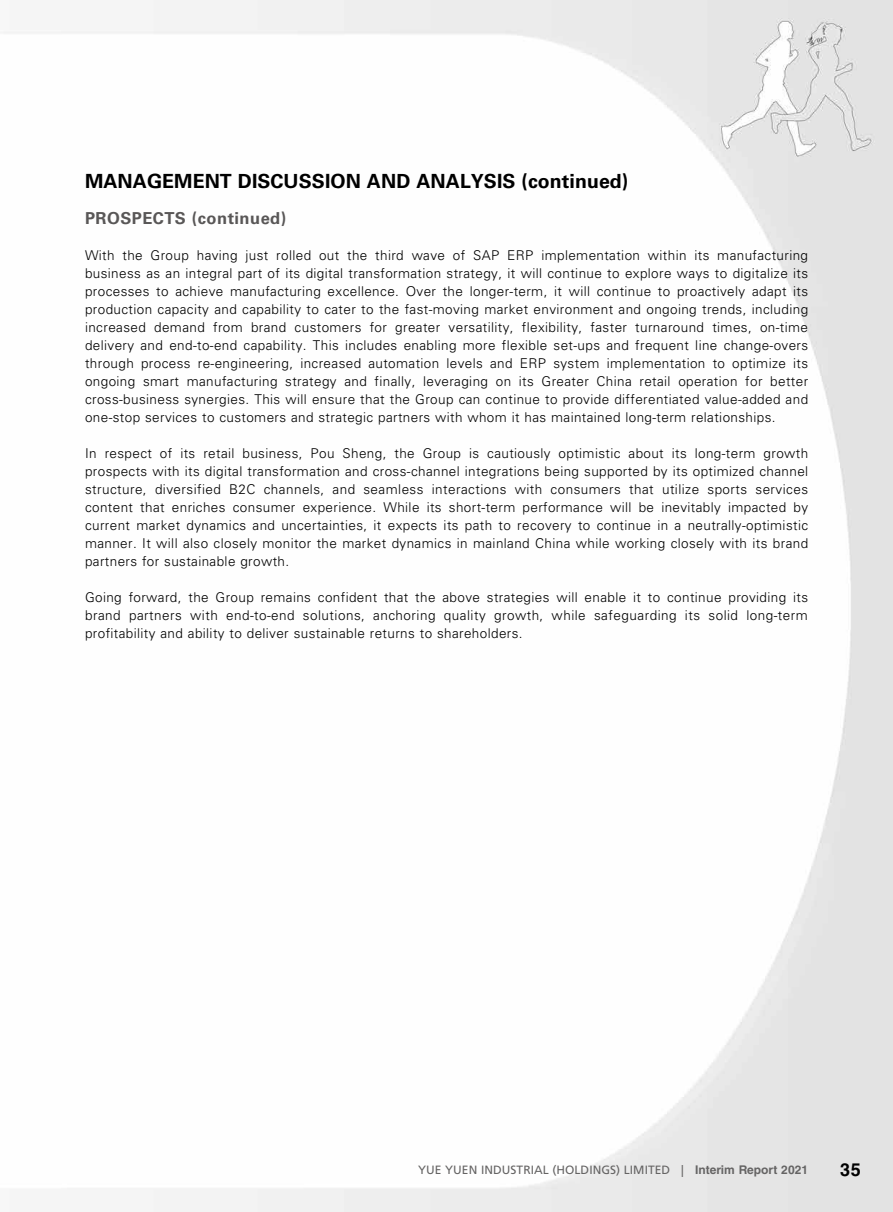
<style>
.page{position:relative;width:893px;height:1212px;background:#fff}
.page>*{position:absolute;margin:0;border:0;box-sizing:border-box;transform-origin:0 0}
.t1{font:700 19.5px "Univers LT Std";letter-spacing:.005em;color:#000}
.t2{font:700 18px "Helvetica LT Std";color:#000}
.t3{font:700 16.5px "Univers LT Std";letter-spacing:.03em;color:#595757}
.t4{font:300 13.5px/18px "Univers LT Std";letter-spacing:.03em;color:#000;text-align:justify}
.t5{font:12px "Frutiger LT Std";letter-spacing:.005em;color:#656464}
.s1{font-family:"Helvetica LT Std";font-weight:700}
</style>
<div class="page">
<img style="left:3px;top:0;width:890px;height:1212px">
<h1 class="t1" style="left:85px;top:169px;width:545px">MANAGEMENT DISCUSSION AND ANALYSIS (continued)</h1>
<p class="t3" style="left:85px;top:208px;width:203px">PROSPECTS (continued)</p>
<p class="t4" style="left:85px;top:246px;width:725px">With the Group having just rolled out the third wave of SAP ERP implementation within its manufacturing business as an integral part of its digital transformation strategy, it will continue to explore ways to digitalize its processes to achieve manufacturing excellence. Over the longer-term, it will continue to proactively adapt its production capacity and capability to cater to the fast-moving market environment and ongoing trends, including increased demand from brand customers for greater versatility, flexibility, faster turnaround times, on-time delivery and end-to-end capability. This includes enabling more flexible set-ups and frequent line change-overs through process re-engineering, increased automation levels and ERP system implementation to optimize its ongoing smart manufacturing strategy and finally, leveraging on its Greater China retail operation for better cross-business synergies. This will ensure that the Group can continue to provide differentiated value-added and one-stop services to customers and strategic partners with whom it has maintained long-term relationships.</p>
<p class="t4" style="left:85px;top:444px;width:725px">In respect of its retail business, Pou Sheng, the Group is cautiously optimistic about its long-term growth prospects with its digital transformation and cross-channel integrations being supported by its optimized channel structure, diversified B2C channels, and seamless interactions with consumers that utilize sports services content that enriches consumer experience. While its short-term performance will be inevitably impacted by current market dynamics and uncertainties, it expects its path to recovery to continue in a neutrally-optimistic manner. It will also closely monitor the market dynamics in mainland China while working closely with its brand partners for sustainable growth.</p>
<p class="t4" style="left:85px;top:588px;width:725px">Going forward, the Group remains confident that the above strategies will enable it to continue providing its brand partners with end-to-end solutions, anchoring quality growth, while safeguarding its solid long-term profitability and ability to deliver sustainable returns to shareholders.</p>
<p class="t5" style="left:418px;top:1162px;width:391px">YUE YUEN INDUSTRIAL (HOLDINGS) LIMITED | <span class="s1">Interim Report 2021</span></p>
<h2 class="t2" style="left:840px;top:1158px;width:22px">35</h2>
</div>
